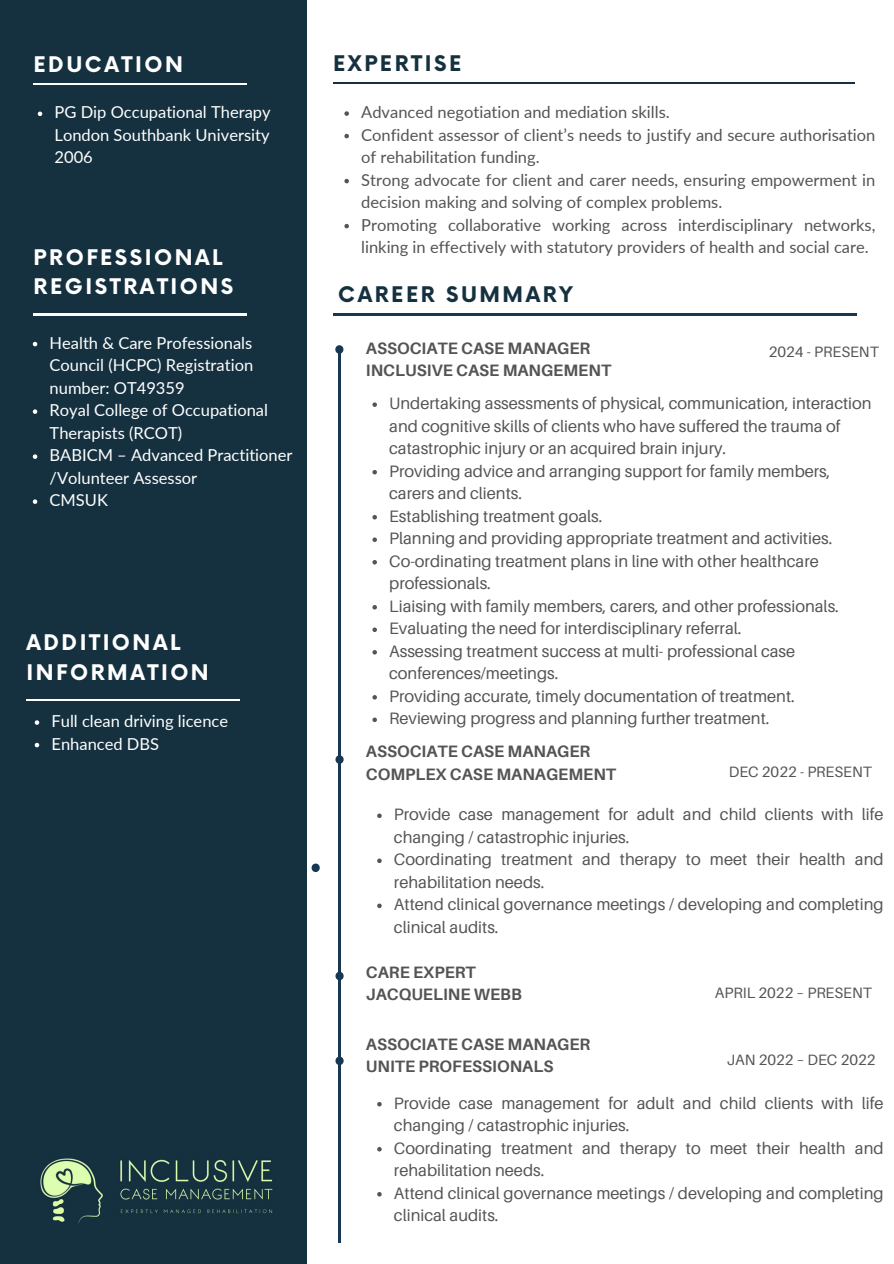
<style>
.page{position:relative;width:894px;height:1264px;background:#fff}
.page>*{position:absolute;margin:0;border:0;box-sizing:border-box;transform-origin:0 0}
.t1{font:700 21px/29.2px "Now";letter-spacing:.12em;color:#fff}
.t2{font:700 21px "Now";letter-spacing:.12em;color:#15313f}
.t3{font:16.5px/22.5px "Aileron";color:#545454}
.t4{font:16.5px/22.5px "Lato";color:#545454}
.t5{font:16.5px/22.5px "Lato";color:#fff;text-align:justify}
.t6{font:700 16.5px/22.5px "Aileron";color:#545454}
.t7{font:15px "Aileron";color:#545454}
</style>
<div class="page">
<div style="left:0;top:0;width:306px;height:1263px;background:#15313f"></div>
<hr style="left:34px;top:84px;width:213px;height:1px;background:#fff">
<svg style="left:38px;top:112px;width:4px;height:4px"></svg>
<hr style="left:34px;top:314px;width:213px;height:1px;background:#fff">
<svg style="left:33px;top:342px;width:4px;height:4px"></svg>
<svg style="left:33px;top:409px;width:4px;height:5px"></svg>
<svg style="left:33px;top:454px;width:4px;height:5px"></svg>
<svg style="left:33px;top:499px;width:4px;height:5px"></svg>
<hr style="left:26px;top:699px;width:214px;height:1px;background:#fff">
<svg style="left:35px;top:720px;width:4px;height:4px"></svg>
<svg style="left:35px;top:742px;width:4px;height:5px"></svg>
<img style="left:40px;top:1158px;width:233px;height:66px">
<hr style="left:333px;top:314px;width:523px;height:1px;background:#163853">
<svg style="left:335px;top:345px;width:8px;height:9px"></svg>
<hr style="left:338px;top:349px;width:2px;height:596px;background:#163853">
<svg style="left:335px;top:755px;width:8px;height:8px"></svg>
<svg style="left:372px;top:402px;width:5px;height:5px"></svg>
<svg style="left:372px;top:470px;width:5px;height:4px"></svg>
<svg style="left:372px;top:515px;width:5px;height:4px"></svg>
<svg style="left:372px;top:537px;width:5px;height:5px"></svg>
<svg style="left:372px;top:560px;width:5px;height:4px"></svg>
<svg style="left:372px;top:605px;width:5px;height:4px"></svg>
<svg style="left:372px;top:627px;width:5px;height:5px"></svg>
<svg style="left:372px;top:650px;width:5px;height:4px"></svg>
<svg style="left:372px;top:695px;width:5px;height:4px"></svg>
<svg style="left:372px;top:717px;width:5px;height:5px"></svg>
<svg style="left:377px;top:813px;width:4px;height:5px"></svg>
<svg style="left:377px;top:858px;width:4px;height:5px"></svg>
<svg style="left:377px;top:903px;width:4px;height:5px"></svg>
<hr style="left:338px;top:646px;width:2px;height:596px;background:#163853">
<hr style="left:333px;top:83px;width:521px;height:1px;background:#15313f">
<svg style="left:344px;top:111px;width:5px;height:5px"></svg>
<svg style="left:344px;top:134px;width:5px;height:4px"></svg>
<svg style="left:344px;top:179px;width:5px;height:4px"></svg>
<svg style="left:344px;top:224px;width:5px;height:4px"></svg>
<svg style="left:335px;top:971px;width:8px;height:9px"></svg>
<svg style="left:311px;top:863px;width:8px;height:9px"></svg>
<svg style="left:335px;top:1056px;width:8px;height:9px"></svg>
<svg style="left:377px;top:1102px;width:4px;height:4px"></svg>
<svg style="left:377px;top:1147px;width:4px;height:4px"></svg>
<svg style="left:377px;top:1192px;width:4px;height:4px"></svg>
<h1 class="t1" style="left:34px;top:51px;width:151px">EDUCATION</h1>
<p class="t5" style="left:55px;top:101px;width:217px">PG Dip Occupational Therapy London Southbank University 2006</p>
<h1 class="t1" style="left:34px;top:244px;width:201px">PROFESSIONAL<br>REGISTRATIONS</h1>
<p class="t5" style="left:50px;top:331px;width:205px">Health &amp; Care Professionals Council (HCPC) Registration number: OT49359</p>
<p class="t5" style="left:50px;top:398px;width:220px">Royal College of Occupational<br>Therapists (RCOT)</p>
<p class="t5" style="left:50px;top:443px;width:244px">BABICM – Advanced Practitioner /Volunteer Assessor</p>
<p class="t5" style="left:50px;top:488px;width:60px">CMSUK</p>
<h1 class="t1" style="left:26px;top:629px;width:184px">ADDITIONAL<br>INFORMATION</h1>
<p class="t5" style="left:51px;top:709px;width:178px">Full clean driving licence</p>
<p class="t5" style="left:51px;top:732px;width:109px">Enhanced DBS</p>
<h2 class="t2" style="left:333px;top:52px;width:130px">EXPERTISE</h2>
<h3 class="t4" style="left:361px;top:100px;width:310px">Advanced negotiation and mediation skills.</h3>
<p class="t4" style="left:361px;top:123px;width:515px">Confident assessor of client’s needs to justify and secure authorisation of rehabilitation funding.</p>
<p class="t4" style="left:361px;top:168px;width:515px">Strong advocate for client and carer needs, ensuring empowerment in decision making and solving of complex problems.</p>
<p class="t4" style="left:361px;top:213px;width:515px">Promoting collaborative working across interdisciplinary networks, linking in effectively with statutory providers of health and social care.</p>
<h1 class="t2" style="left:338px;top:283px;width:236px">CAREER SUMMARY</h1>
<p class="t6" style="left:366px;top:336px;width:226px">ASSOCIATE CASE MANAGER</p>
<p class="t7" style="left:768px;top:342px;width:111px">2024 - PRESENT</p>
<p class="t6" style="left:366px;top:359px;width:247px">INCLUSIVE CASE MANGEMENT</p>
<h1 class="t3" style="left:389px;top:392px;width:484px">Undertaking assessments of physical, communication, interaction and cognitive skills of clients who have suffered the trauma of catastrophic injury or an acquired brain injury.</h1>
<h2 class="t3" style="left:389px;top:459px;width:442px">Providing advice and arranging support for family members, carers and clients.</h2>
<h3 class="t3" style="left:389px;top:504px;width:215px">Establishing treatment goals.</h3>
<p class="t3" style="left:389px;top:527px;width:444px">Planning and providing appropriate treatment and activities.</p>
<p class="t3" style="left:389px;top:549px;width:431px">Co-ordinating treatment plans in line with other healthcare professionals.</p>
<p class="t3" style="left:389px;top:594px;width:451px">Liaising with family members, carers, and other professionals.</p>
<p class="t3" style="left:389px;top:617px;width:354px">Evaluating the need for interdisciplinary referral.</p>
<p class="t3" style="left:389px;top:639px;width:407px">Assessing treatment success at multi- professional case conferences/meetings.</p>
<p class="t3" style="left:389px;top:684px;width:407px">Providing accurate, timely documentation of treatment.</p>
<p class="t3" style="left:389px;top:707px;width:381px">Reviewing progress and planning further treatment.</p>
<p class="t6" style="left:366px;top:739px;width:252px">ASSOCIATE CASE MANAGER<br>COMPLEX CASE MANAGEMENT</p>
<p class="t7" style="left:728px;top:762px;width:145px">DEC 2022 - PRESENT</p>
<p class="t3" style="left:394px;top:803px;width:491px">Provide case management for adult and child clients with life changing / catastrophic injuries.</p>
<p class="t3" style="left:394px;top:848px;width:491px">Coordinating treatment and therapy to meet their health and rehabilitation needs.</p>
<p class="t3" style="left:394px;top:893px;width:491px">Attend clinical governance meetings / developing and completing clinical audits.</p>
<h2 class="t6" style="left:366px;top:960px;width:157px">CARE EXPERT<br>JACQUELINE WEBB</h2>
<h3 class="t7" style="left:714px;top:983px;width:158px">APRIL 2022 – PRESENT</h3>
<h2 class="t6" style="left:366px;top:1032px;width:226px">ASSOCIATE CASE MANAGER<br>UNITE PROFESSIONALS</h2>
<h3 class="t7" style="left:726px;top:1050px;width:150px">JAN 2022 – DEC 2022</h3>
<p class="t3" style="left:394px;top:1091px;width:491px">Provide case management for adult and child clients with life changing / catastrophic injuries.</p>
<p class="t3" style="left:394px;top:1136px;width:491px">Coordinating treatment and therapy to meet their health and rehabilitation needs.</p>
<p class="t3" style="left:394px;top:1181px;width:491px">Attend clinical governance meetings / developing and completing clinical audits.</p>
</div>
